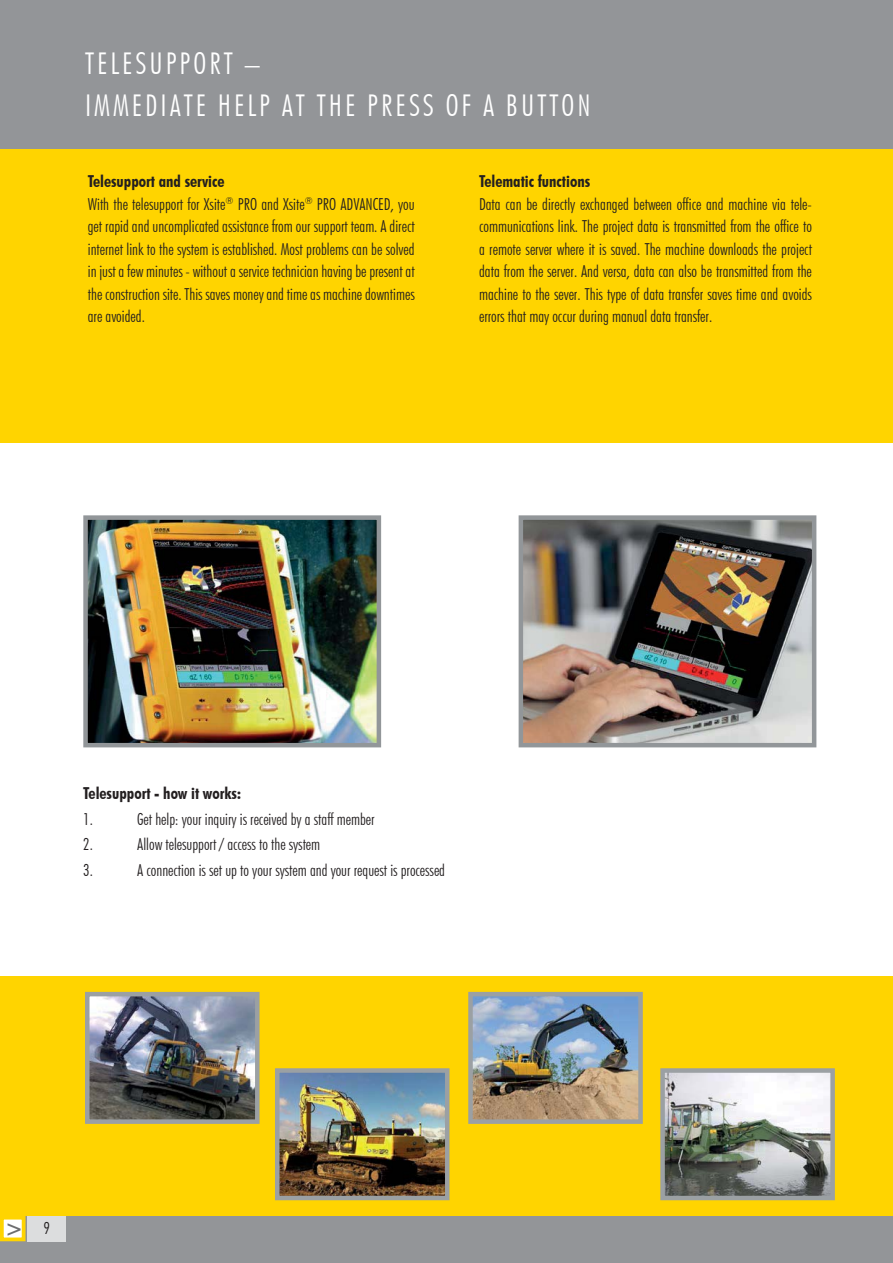
<style>
.page{position:relative;width:893px;height:1263px;background:#fff}
.page>*{position:absolute;margin:0;border:0;box-sizing:border-box;transform-origin:0 0}
.t1{font:300 condensed 30px/42px "Futura BT";letter-spacing:.1em;color:#fff}
.t2{font:700 condensed 22.5px "Futura BT";color:#6d6e70}
.t3{font:300 condensed 16.5px/22.5px "Futura BT";color:#231f20}
.t4{font:700 condensed 16.5px "Futura BT";color:#231f20}
.s1{font-weight:700}
.s2{font-weight:300;font-size:16.5px;color:#231f20}
</style>
<div class="page">
<div style="left:0;top:1216px;width:893px;height:47px;background:#939598"></div>
<div style="left:0;top:0;width:893px;height:149px;background:#939598"></div>
<div style="left:2px;top:1218px;width:22px;height:21px;background:#fff"></div>
<div style="left:0;top:1216px;width:25px;height:25px;border:4px solid #ffd400"></div>
<div style="left:28px;top:1216px;width:38px;height:25px;background:#dcddde"></div>
<div style="left:0;top:149px;width:893px;height:293px;background:#ffd400"></div>
<img style="left:524px;top:520px;width:287px;height:222px">
<div style="left:519px;top:515px;width:297px;height:232px;border:4px solid #929699"></div>
<img style="left:88px;top:520px;width:288px;height:222px">
<div style="left:83px;top:515px;width:298px;height:232px;border:4px solid #929699"></div>
<div style="left:0;top:976px;width:893px;height:240px;background:#ffd400"></div>
<img style="left:90px;top:997px;width:165px;height:122px">
<div style="left:85px;top:992px;width:175px;height:132px;border:4px solid #9ba0a3"></div>
<img style="left:473px;top:997px;width:165px;height:122px">
<div style="left:468px;top:992px;width:175px;height:132px;border:4px solid #9ba0a3"></div>
<img style="left:665px;top:1073px;width:165px;height:122px">
<div style="left:660px;top:1068px;width:175px;height:132px;border:4px solid #9ba0a3"></div>
<img style="left:280px;top:1073px;width:164px;height:122px">
<div style="left:275px;top:1068px;width:174px;height:132px;border:4px solid #9ba0a3"></div>
<h1 class="t1" style="left:85px;top:42px;width:507px">TELESUPPORT –<br>IMMEDIATE HELP AT THE PRESS OF A BUTTON</h1>
<p class="t3" style="left:88px;top:170px;width:328px"><span class="s1">Telesupport and service<br></span>With the telesupport for Xsite<sup>®</sup> PRO and Xsite<sup>®</sup> PRO ADVANCED, you get rapid and uncomplicated assistance from our support team. A direct internet link to the system is established. Most problems can be solved in just a few minutes - without a service technician having be present at the construction site. This saves money and time as machine downtimes are avoided.</p>
<p class="t4" style="left:479px;top:171px;width:113px">Telematic functions</p>
<p class="t3" style="left:479px;top:192px;width:334px;text-align:justify">Data can be directly exchanged between office and machine via tele&shy;communications link. The project data is transmitted from the office to a remote server where it is saved. The machine downloads the project data from the server. And versa, data can also be transmitted from the machine to the sever. This type of data transfer saves time and avoids errors that may occur during manual data transfer.</p>
<p class="t4" style="left:83px;top:783px;width:160px">Telesupport - how it works:</p>
<p class="t3" style="left:83px;top:807px;width:11px">1.</p>
<p class="t3" style="left:137px;top:807px;width:239px">Get help: your inquiry is received by a staff member</p>
<p class="t3" style="left:83px;top:833px;width:11px">2.</p>
<p class="t3" style="left:137px;top:833px;width:184px">Allow telesupport / access to the system</p>
<p class="t3" style="left:83px;top:858px;width:11px">3.</p>
<p class="t3" style="left:137px;top:858px;width:309px">A connection is set up to your system and your request is processed</p>
<h2 class="t2" style="left:5px;top:1214px;width:47px">&gt; <span class="s2">9</span></h2>
</div>
